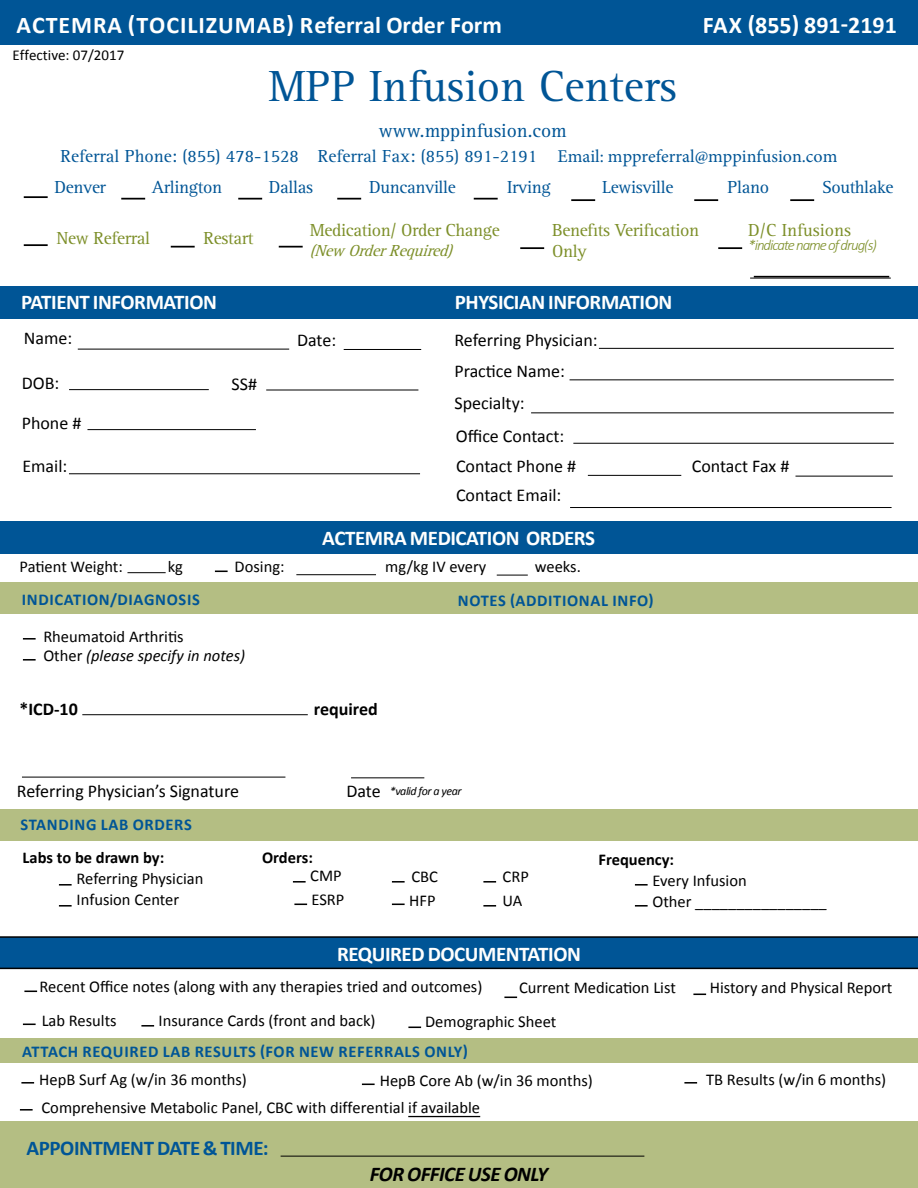
<style>
.page{position:relative;width:918px;height:1188px;background:#fff}
.page>*{position:absolute;margin:0;border:0;box-sizing:border-box;transform-origin:0 0}
.t1{font:45px "Rotis Serif Std";color:#005596}
.t2{font:700 24px "Calibri";letter-spacing:.04em;color:#fffffe}
.t3{font:700 24px "Calibri";color:#fffffe}
.t4{font:700 21px "Calibri";letter-spacing:-.02em;color:#fffffe}
.t5{font:700 21px "Calibri";letter-spacing:-.02em;color:#005596}
.t6{font:italic 700 21px "Calibri";letter-spacing:-.02em;color:#000}
.t7{font:19.5px "Rotis Serif Std";color:#005596}
.t8{font:18px/29.4px "Calibri";color:#000}
.t9{font:18px/30.9px "Rotis Serif Std";color:#005596}
.t10{font:18px/21.6px "Rotis Serif Std";letter-spacing:-.02em;color:#7d8f29}
.t11{font:18px "Rotis Serif Std";letter-spacing:-.02em;color:#005596}
.t12{font:700 18px "Calibri";color:#000}
.t13{font:18px "Rotis Serif Std";color:#7d8f29}
.t14{font:16.5px/21px "Calibri";color:#000}
.t15{font:700 16.5px "Calibri";letter-spacing:.04em;color:#005596}
.t16{font:700 16.5px "Calibri";color:#000}
.t17{font:italic 16.5px "Rotis Serif Std";color:#7d8f29}
.t18{font:italic 300 15px "Calibri";letter-spacing:-.07em;color:#7d8f29}
.t19{font:15px "Calibri";color:#000}
.t20{font:italic 12px "Calibri";letter-spacing:-.035em;color:#000}
.s1{font-family:"Minion Pro"}
.s2{font-style:italic}
</style>
<div class="page">
<div style="left:0;top:0;width:918px;height:45px;background:#005596"></div>
<div style="left:0;top:286px;width:918px;height:32px;background:#005596"></div>
<div style="left:0;top:521px;width:918px;height:33px;background:#005596"></div>
<div style="left:0;top:583px;width:918px;height:31px;background:#b4be83"></div>
<div style="left:0;top:809px;width:918px;height:32px;background:#b4be83"></div>
<svg style="left:0;top:936px;width:918px;height:33px;background:#024f89"></svg>
<div style="left:0;top:1121px;width:918px;height:67px;background:#b4be83"></div>
<hr style="left:78px;top:349px;width:211px;height:1px;background:#000">
<hr style="left:344px;top:349px;width:77px;height:1px;background:#000">
<hr style="left:599px;top:348px;width:295px;height:1px;background:#000">
<hr style="left:69px;top:389px;width:140px;height:1px;background:#000">
<hr style="left:266px;top:390px;width:152px;height:1px;background:#000">
<hr style="left:573px;top:443px;width:321px;height:1px;background:#000">
<hr style="left:87px;top:429px;width:169px;height:1px;background:#000">
<hr style="left:588px;top:475px;width:93px;height:1px;background:#000">
<hr style="left:796px;top:476px;width:97px;height:1px;background:#000">
<hr style="left:69px;top:473px;width:351px;height:1px;background:#000">
<hr style="left:570px;top:507px;width:322px;height:1px;background:#000">
<hr style="left:296px;top:574px;width:80px;height:1px;background:#000">
<hr style="left:497px;top:575px;width:31px;height:1px;background:#000">
<hr style="left:281px;top:1156px;width:363px;height:1px;background:#000">
<hr style="left:82px;top:714px;width:226px;height:1px;background:#000">
<hr style="left:750px;top:278px;width:141px;height:1px;background:#000">
<hr style="left:351px;top:777px;width:73px;height:1px;background:#000">
<hr style="left:22px;top:777px;width:263px;height:1px;background:#000">
<div style="left:0;top:1039px;width:918px;height:24px;background:#b4be83"></div>
<hr style="left:408px;top:1116px;width:72px;height:1px;background:#000">
<hr style="left:127px;top:572px;width:39px;height:1px;background:#000">
<hr style="left:570px;top:379px;width:324px;height:1px;background:#000">
<hr style="left:531px;top:412px;width:363px;height:1px;background:#000">
<svg style="left:215px;top:571px;width:13px;height:1px"></svg>
<svg style="left:23px;top:639px;width:13px;height:1px"></svg>
<svg style="left:23px;top:660px;width:13px;height:1px"></svg>
<svg style="left:59px;top:885px;width:13px;height:1px"></svg>
<svg style="left:59px;top:906px;width:13px;height:1px"></svg>
<svg style="left:293px;top:882px;width:13px;height:1px"></svg>
<svg style="left:294px;top:904px;width:13px;height:1px"></svg>
<svg style="left:392px;top:882px;width:13px;height:1px"></svg>
<svg style="left:392px;top:904px;width:13px;height:1px"></svg>
<svg style="left:483px;top:906px;width:13px;height:1px"></svg>
<svg style="left:483px;top:882px;width:13px;height:1px"></svg>
<svg style="left:635px;top:885px;width:13px;height:1px"></svg>
<svg style="left:635px;top:906px;width:13px;height:1px"></svg>
<svg style="left:693px;top:994px;width:13px;height:1px"></svg>
<svg style="left:504px;top:997px;width:13px;height:1px"></svg>
<svg style="left:408px;top:1027px;width:13px;height:1px"></svg>
<svg style="left:141px;top:1026px;width:13px;height:1px"></svg>
<svg style="left:23px;top:1024px;width:13px;height:1px"></svg>
<svg style="left:24px;top:991px;width:13px;height:1px"></svg>
<svg style="left:21px;top:1083px;width:13px;height:1px"></svg>
<svg style="left:20px;top:1110px;width:13px;height:1px"></svg>
<svg style="left:362px;top:1084px;width:13px;height:1px"></svg>
<svg style="left:684px;top:1083px;width:13px;height:1px"></svg>
<svg style="left:24px;top:197px;width:24px;height:1px"></svg>
<svg style="left:24px;top:245px;width:24px;height:1px"></svg>
<svg style="left:171px;top:246px;width:24px;height:1px"></svg>
<svg style="left:121px;top:198px;width:24px;height:1px"></svg>
<svg style="left:238px;top:198px;width:24px;height:1px"></svg>
<svg style="left:337px;top:198px;width:24px;height:1px"></svg>
<svg style="left:279px;top:246px;width:24px;height:1px"></svg>
<svg style="left:520px;top:248px;width:24px;height:1px"></svg>
<svg style="left:474px;top:198px;width:24px;height:1px"></svg>
<svg style="left:571px;top:200px;width:24px;height:1px"></svg>
<svg style="left:694px;top:200px;width:24px;height:1px"></svg>
<svg style="left:790px;top:200px;width:24px;height:1px"></svg>
<svg style="left:718px;top:248px;width:24px;height:1px"></svg>
<hr style="left:754px;top:276px;width:135px;height:1px;background:#000">
<h2 class="t2" style="left:17px;top:10px;width:487px">ACTEMRA (TOCILIZUMAB) REFERRAL ORDER FORM</h2>
<p class="t19" style="left:13px;top:45px;width:113px">Effective: 07/2017</p>
<h2 class="t3" style="left:703px;top:10px;width:196px">FAX (855) 891-2191</h2>
<h1 class="t1" style="left:268px;top:60px;width:410px">MPP Infusion Centers</h1>
<p class="t7" style="left:379px;top:120px;width:189px">www.mppinfusion.com</p>
<p class="t9" style="left:269px;top:141px;width:570px;text-indent:-208px">Referral Phone: (855) 478-1528 Referral Fax: (855) 891-2191 <span class="s1">Email: mppreferral@mppinfusion.com<br></span>Dallas</p>
<p class="t11" style="left:152px;top:177px;width:72px">Arlington</p>
<p class="t11" style="left:369px;top:177px;width:88px">Duncanville</p>
<p class="t11" style="left:507px;top:177px;width:45px">Irving</p>
<p class="t11" style="left:602px;top:177px;width:73px">Lewisville</p>
<p class="t11" style="left:728px;top:177px;width:43px">Plano</p>
<p class="t11" style="left:822px;top:177px;width:73px">Southlake</p>
<p class="t11" style="left:54px;top:177px;width:53px">Denver</p>
<p class="t10" style="left:57px;top:228px;width:95px">New Referral</p>
<p class="t10" style="left:310px;top:220px;width:191px">Medication/ Order Change</p>
<p class="t17" style="left:310px;top:241px;width:149px">(NewOrderRequired)</p>
<p class="t10" style="left:204px;top:228px;width:51px">Restart</p>
<p class="t10" style="left:552px;top:220px;width:149px">Benefits Verification<br>Only</p>
<p class="t13" style="left:748px;top:220px;width:104px">D/C Infusions</p>
<p class="t18" style="left:748px;top:235px;width:130px">*indicate name of drug(s)</p>
<p class="t4" style="left:21px;top:289px;width:197px">PATIENT INFORMATION</p>
<p class="t4" style="left:455px;top:289px;width:219px">PHYSICIAN INFORMATION</p>
<p class="t8" style="left:24px;top:324px;width:50px">Name:</p>
<p class="t8" style="left:297px;top:325px;width:41px">Date:</p>
<p class="t8" style="left:22px;top:369px;width:39px">DOB:</p>
<p class="t8" style="left:232px;top:370px;width:27px">SS#</p>
<p class="t8" style="left:22px;top:409px;width:61px">Phone #</p>
<p class="t8" style="left:454px;top:325px;width:145px">Referring Physician:</p>
<p class="t8" style="left:454px;top:355px;width:112px;line-height:31.5px">Practice Name:<br>Specialty:</p>
<p class="t8" style="left:456px;top:422px;width:122px">Office Contact:<br>Contact Phone #<br>Contact Email:</p>
<p class="t4" style="left:322px;top:524px;width:274px">ACTEMRA MEDICATION ORDERS</p>
<p class="t8" style="left:22px;top:451px;width:46px">Email:</p>
<p class="t14" style="left:20px;top:556px;width:105px">Patient Weight:</p>
<p class="t14" style="left:168px;top:556px;width:17px">kg</p>
<p class="t14" style="left:235px;top:556px;width:51px">Dosing:</p>
<p class="t14" style="left:385px;top:556px;width:103px">mg/kg IV every</p>
<p class="t14" style="left:535px;top:556px;width:48px">weeks.</p>
<p class="t15" style="left:22px;top:589px;width:179px">INDICATION/DIAGNOSIS</p>
<p class="t15" style="left:458px;top:590px;width:197px">NOTES (ADDITIONAL INFO)</p>
<p class="t14" style="left:43px;top:626px;width:203px;line-height:19.8px">Rheumatoid Arthritis<br>Other <span class="s2">(please specify in notes)</span></p>
<p class="t12" style="left:19px;top:697px;width:60px">*ICD-10</p>
<p class="t12" style="left:314px;top:697px;width:65px">REQUIRED</p>
<p class="t8" style="left:692px;top:451px;width:99px">Contact Fax #</p>
<p class="t8" style="left:17px;top:776px;width:224px">Referring Physician’s Signature</p>
<p class="t8" style="left:346px;top:776px;width:36px">Date</p>
<p class="t15" style="left:20px;top:814px;width:173px">STANDING LAB ORDERS</p>
<p class="t20" style="left:390px;top:783px;width:73px">*valid for a year</p>
<p class="t16" style="left:23px;top:847px;width:143px">LABS TO BE DRAWN BY:</p>
<p class="t14" style="left:77px;top:868px;width:128px">Referring Physician<br>Infusion Center</p>
<p class="t16" style="left:262px;top:847px;width:52px">ORDERS:</p>
<p class="t14" style="left:310px;top:865px;width:33px">CMP</p>
<p class="t14" style="left:411px;top:866px;width:28px">CBC</p>
<p class="t14" style="left:503px;top:866px;width:28px">CRP</p>
<p class="t14" style="left:311px;top:889px;width:34px">ESRP</p>
<p class="t14" style="left:409px;top:890px;width:28px">HFP</p>
<p class="t14" style="left:503px;top:890px;width:21px">UA</p>
<p class="t4" style="left:337px;top:941px;width:245px">REQUIRED DOCUMENTATION</p>
<p class="t16" style="left:598px;top:849px;width:77px">FREQUENCY:</p>
<p class="t14" style="left:653px;top:870px;width:176px">Every Infusion<br>Other ________________</p>
<p class="t14" style="left:39px;top:976px;width:444px">Recent Office notes (along with any therapies tried and outcomes)</p>
<p class="t14" style="left:519px;top:978px;width:158px">Current Medication List</p>
<p class="t14" style="left:710px;top:978px;width:184px">History and Physical Report</p>
<p class="t14" style="left:42px;top:1010px;width:76px">Lab Results</p>
<p class="t14" style="left:425px;top:1011px;width:133px">Demographic Sheet</p>
<p class="t14" style="left:159px;top:1010px;width:218px">Insurance Cards (front and back)</p>
<p class="t15" style="left:22px;top:1041px;width:447px">ATTACH REQUIRED LAB RESULTS (FOR NEW REFERRALS ONLY)</p>
<p class="t14" style="left:39px;top:1069px;width:209px">HepB Surf Ag (w/in 36 months)</p>
<p class="t14" style="left:380px;top:1070px;width:215px">HepB Core Ab (w/in 36 months)</p>
<p class="t14" style="left:706px;top:1069px;width:182px">TB Results (w/in 6 months)</p>
<p class="t14" style="left:42px;top:1097px;width:440px">Comprehensive Metabolic Panel, CBC with differential if available</p>
<p class="t5" style="left:27px;top:1134px;width:244px">APPOINTMENT DATE &amp; TIME:</p>
<p class="t6" style="left:370px;top:1160px;width:180px">fOR OFFICE USE ONLY</p>
</div>
